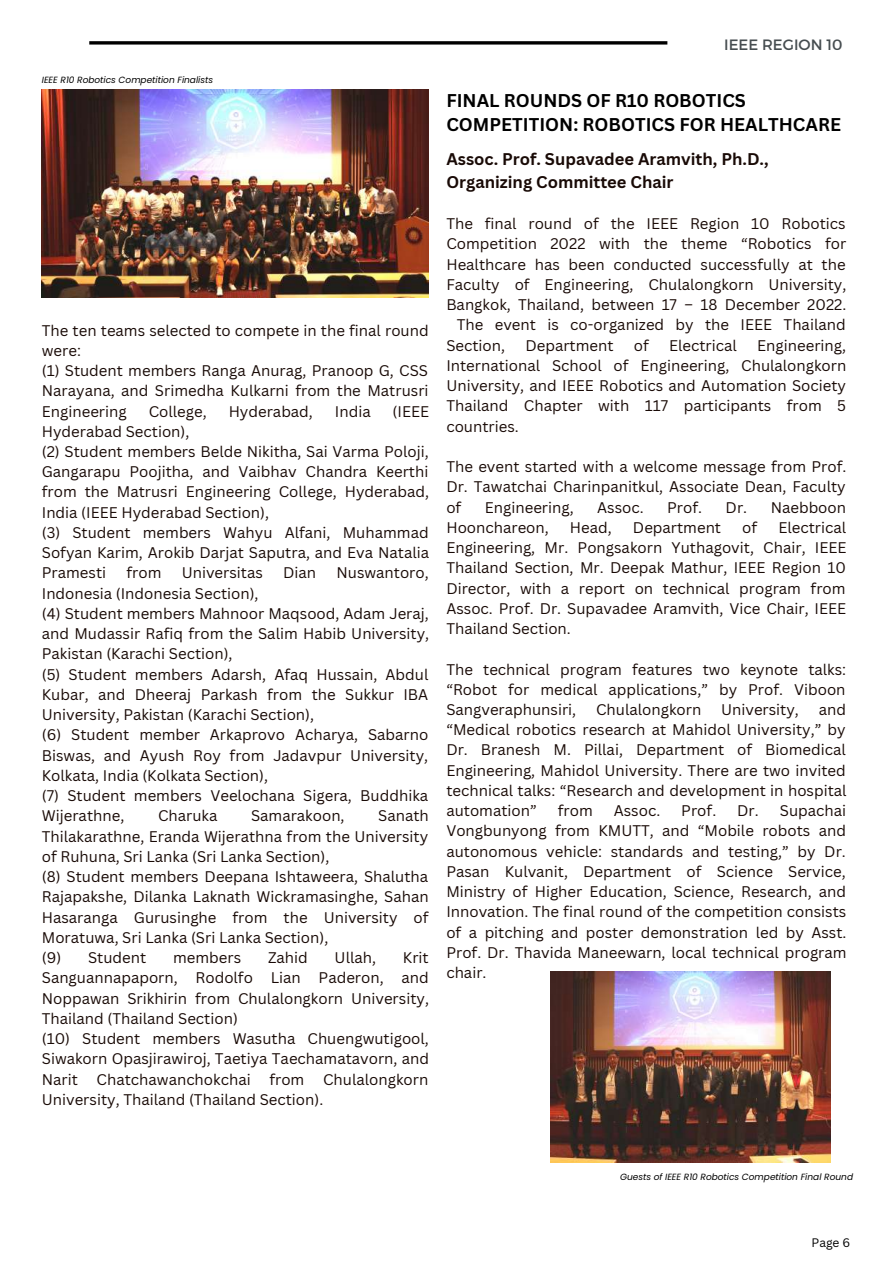
<style>
.page{position:relative;width:893px;height:1264px;background:#fff}
.page>*{position:absolute;margin:0;border:0;box-sizing:border-box;transform-origin:0 0}
.t1{font:700 18px/24.8px "Canva Sans";color:#000}
.t2{font:700 16.5px/22.5px "Canva Sans";color:#190a06}
.t3{font:15px/20.2px "Canva Sans";color:#190a06;text-align:justify}
.t4{font:15px "Montserrat";color:#464d50}
.t5{font:12px "Canva Sans";color:#000}
.t6{font:italic 9px "Poppins";color:#000}
</style>
<div class="page">
<svg style="left:89px;top:41px;width:578px;height:4px;background:#272727"></svg>
<img style="left:42px;top:89px;width:386px;height:208px">
<img style="left:550px;top:971px;width:280px;height:191px">
<p class="t6" style="left:42px;top:73px;width:173px">IEEE R10 Robotics Competition Finalists</p>
<p class="t3" style="left:42px;top:319px;width:388px;text-align:left">The ten teams selected to compete in the final round were:<br>(1) Student members Ranga Anurag, Pranoop G, CSS Narayana, and Srimedha Kulkarni from the Matrusri Engineering</p>
<p class="t3" style="left:149px;top:400px;width:59px">College,</p>
<p class="t3" style="left:229px;top:400px;width:86px">Hyderabad,</p>
<p class="t3" style="left:335px;top:400px;width:37px">India</p>
<p class="t3" style="left:392px;top:400px;width:38px">(IEEE</p>
<p class="t3" style="left:42px;top:421px;width:389px;text-align:left">Hyderabad Section),<br>(2) Student members Belde Nikitha, Sai Varma Poloji, Gangarapu Poojitha, and Vaibhav Chandra Keerthi from the Matrusri Engineering College, Hyderabad, India (IEEE Hyderabad Section),<br>(3) Student members Wahyu Alfani, Muhammad Sofyan Karim, Arokib Darjat Saputra, and Eva Natalia Pramesti</p>
<p class="t3" style="left:126px;top:562px;width:36px">from</p>
<p class="t3" style="left:182px;top:562px;width:83px">Universitas</p>
<p class="t3" style="left:283px;top:562px;width:35px">Dian</p>
<p class="t3" style="left:336px;top:562px;width:94px">Nuswantoro,</p>
<p class="t3" style="left:42px;top:582px;width:389px;text-align:left">Indonesia (Indonesia Section),<br>(4) Student members Mahnoor Maqsood, Adam Jeraj, and Mudassir Rafiq from the Salim Habib University, Pakistan (Karachi Section),<br>(5) Student members Adarsh, Afaq Hussain, Abdul Kubar, and Dheeraj Parkash from the Sukkur IBA University, Pakistan (Karachi Section),<br>(6) Student member Arkaprovo Acharya, Sabarno Biswas, and Ayush Roy from Jadavpur University, Kolkata, India (Kolkata Section),<br>(7) Student members Veelochana Sigera, Buddhika Wijerathne,</p>
<p class="t3" style="left:42px;top:805px;width:388px;text-align:left;text-indent:336px">Sanath Thilakarathne, Eranda Wijerathna from the University of Ruhuna, Sri Lanka (Sri Lanka Section),<br>(8) Student members Deepana Ishtaweera, Shalutha Rajapakshe, Dilanka Laknath Wickramasinghe, Sahan Hasaranga Gurusinghe from the University of Moratuwa, Sri Lanka (Sri Lanka Section),<br>(9) Student</p>
<p class="t3" style="left:158px;top:805px;width:61px">Charuka</p>
<p class="t3" style="left:251px;top:805px;width:95px">Samarakoon,</p>
<p class="t3" style="left:42px;top:947px;width:388px;text-align:left;text-indent:361px">Krit Sanguannapaporn, Rodolfo Lian Paderon, and Noppawan Srikhirin from Chulalongkorn University, Thailand (Thailand Section)<br>(10) Student members Wasutha Chuengwutigool, Siwakorn Opasjirawiroj, Taetiya Taechamatavorn, and Narit Chatchawanchokchai from Chulalongkorn University, Thailand (Thailand Section).</p>
<p class="t3" style="left:173px;top:947px;width:70px">members</p>
<p class="t3" style="left:268px;top:947px;width:41px">Zahid</p>
<p class="t3" style="left:334px;top:947px;width:43px">Ullah,</p>
<p class="t4" style="left:724px;top:35px;width:120px">IEEE REGION 10</p>
<p class="t1" style="left:446px;top:87px;width:396px">FINAL ROUNDS OF R10 ROBOTICS<br>COMPETITION: ROBOTICS FOR HEALTHCARE</p>
<p class="t2" style="left:446px;top:147px;width:324px">Assoc. Prof. Supavadee Aramvith, Ph.D.,<br>Organizing Committee Chair</p>
<p class="t3" style="left:446px;top:213px;width:401px">The final round of the IEEE Region 10 Robotics</p>
<p class="t3" style="left:446px;top:233px;width:401px">Competition 2022 with the theme “Robotics for</p>
<p class="t3" style="left:446px;top:254px;width:401px">Healthcare has been conducted successfully at the</p>
<p class="t3" style="left:446px;top:274px;width:401px">Faculty of Engineering, Chulalongkorn University,</p>
<p class="t3" style="left:446px;top:294px;width:401px">Bangkok, Thailand, between 17 – 18 December 2022.</p>
<p class="t3" style="left:456px;top:314px;width:390px">The event is co-organized by the IEEE Thailand</p>
<p class="t3" style="left:446px;top:335px;width:60px">Section,</p>
<p class="t3" style="left:525px;top:335px;width:90px">Department</p>
<p class="t3" style="left:633px;top:335px;width:16px">of</p>
<p class="t3" style="left:669px;top:335px;width:69px">Electrical</p>
<p class="t3" style="left:446px;top:335px;width:401px;text-indent:311px">Engineering, International School of Engineering, Chulalongkorn University, and IEEE Robotics and Automation Society Thailand Chapter with 117 participants from 5 countries.</p>
<p class="t3" style="left:446px;top:456px;width:401px">The event started with a welcome message from Prof.<br>Dr. Tawatchai Charinpanitkul, Associate Dean, Faculty of</p>
<p class="t3" style="left:485px;top:496px;width:90px">Engineering,</p>
<p class="t3" style="left:597px;top:496px;width:48px">Assoc.</p>
<p class="t3" style="left:667px;top:496px;width:36px">Prof.</p>
<p class="t3" style="left:725px;top:496px;width:122px">Dr. Naebboon</p>
<p class="t3" style="left:446px;top:517px;width:104px">Hoonchareon,</p>
<p class="t3" style="left:570px;top:517px;width:43px">Head,</p>
<p class="t3" style="left:633px;top:517px;width:90px">Department</p>
<p class="t3" style="left:742px;top:517px;width:16px">of</p>
<p class="t3" style="left:446px;top:517px;width:401px;text-indent:332px">Electrical Engineering, Mr. Pongsakorn Yuthagovit, Chair, IEEE Thailand Section, Mr. Deepak Mathur, IEEE Region 10<br>Director, with a report on technical program from Assoc. Prof. Dr. Supavadee Aramvith, Vice Chair, IEEE Thailand Section.</p>
<p class="t3" style="left:446px;top:658px;width:401px">The technical program features two keynote talks: “Robot for medical applications,” by Prof. Viboon Sangveraphunsiri,</p>
<p class="t3" style="left:446px;top:699px;width:401px;text-indent:372px">and “Medical robotics research at Mahidol University,” by Dr. Branesh M. Pillai, Department of Biomedical Engineering, Mahidol University. There are two invited technical talks: “Research and development in hospital automation”</p>
<p class="t3" style="left:596px;top:699px;width:107px">Chulalongkorn</p>
<p class="t3" style="left:721px;top:699px;width:79px">University,</p>
<p class="t3" style="left:557px;top:800px;width:36px">from</p>
<p class="t3" style="left:613px;top:800px;width:48px">Assoc.</p>
<p class="t3" style="left:681px;top:800px;width:36px">Prof.</p>
<p class="t3" style="left:446px;top:800px;width:402px;text-indent:291px">Dr. Supachai Vongbunyong from KMUTT, and “Mobile robots and autonomous vehicle: standards and testing,” by Dr.<br>Pasan Kulvanit, Department of Science Service, Ministry of Higher Education, Science, Research, and Innovation. The final round of the competition consists of a pitching and poster demonstration led by Asst.<br>Prof. Dr. Thavida Maneewarn, local technical program chair.</p>
<p class="t6" style="left:620px;top:1170px;width:234px">Guests of IEEE R10 Robotics Competition Final Round</p>
<p class="t5" style="left:811px;top:1234px;width:40px">Page 6</p>
</div>
